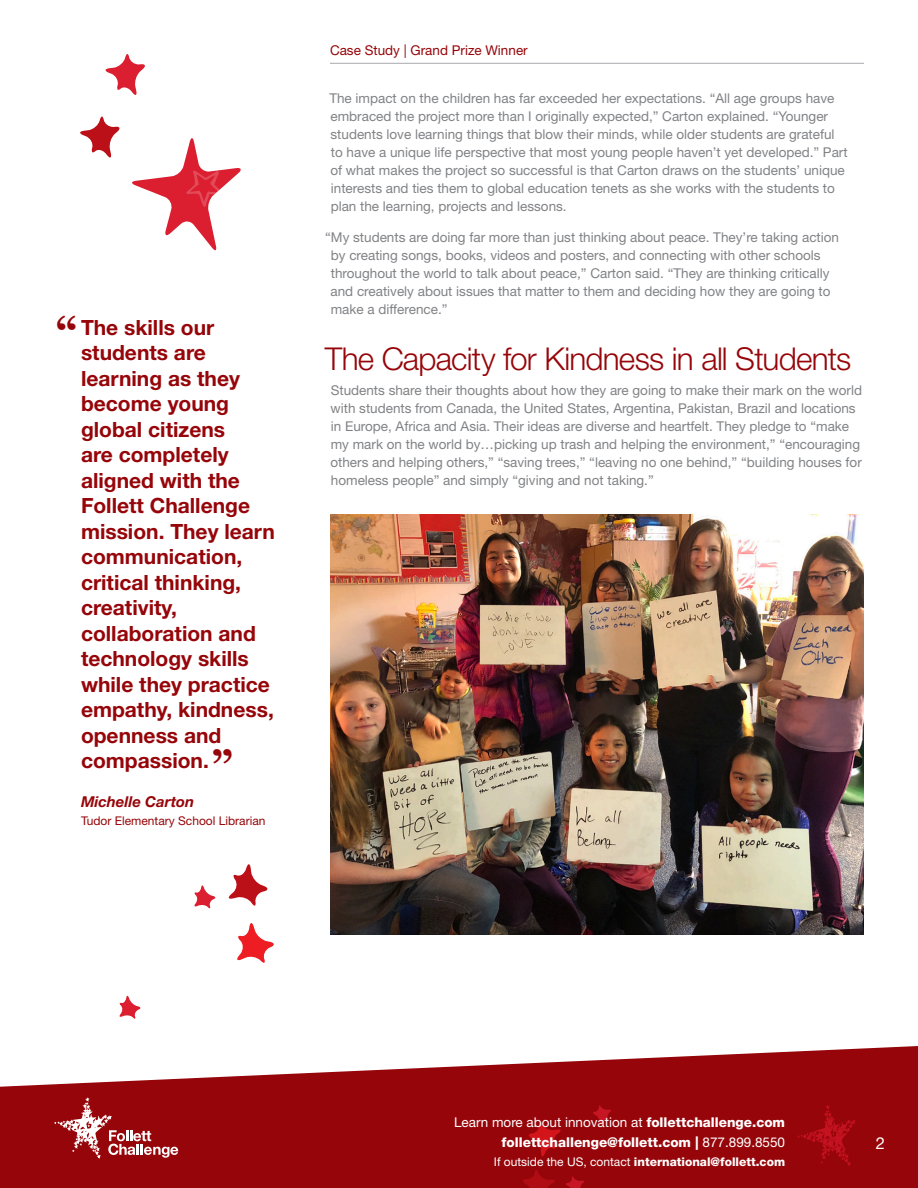
<style>
.page{position:relative;width:918px;height:1188px;background:#fff}
.page>*{position:absolute;margin:0;border:0;box-sizing:border-box;transform-origin:0 0}
.t1{font:700 42px "Georgia";color:#960509}
.big_red_hed{font:300 31.5px "Helvetica Neue LT Std";letter-spacing:-.025em;color:#960509}
.t2{font:700 21px/25.5px "Helvetica Neue LT Std";color:#960509}
.t3{font:16.5px "Helvetica Neue LT Std";color:#fff}
.t4{font:italic 700 15px "Helvetica Neue LT Std";color:#960509}
.body_page_two{font:13.5px/18px "Helvetica Neue LT Std";color:#808285}
.t5{font:800 13.5px/19.5px "Helvetica Neue LT Std";color:#fff;text-align:right}
.t6{font:13.5px "Helvetica Neue LT Std";color:#960509}
.t7{font:800 12px "Helvetica Neue LT Std";color:#fff}
.t8{font:12px "Helvetica Neue LT Std";color:#960509}
.s1{font-weight:400}
</style>
<div class="page">
<hr style="left:330px;top:63px;width:534px;height:1px;background:#a8a9ad">
<svg style="left:105px;top:54px;width:40px;height:41px"></svg>
<svg style="left:80px;top:117px;width:40px;height:41px"></svg>
<svg style="left:132px;top:138px;width:109px;height:112px"></svg>
<svg style="left:237px;top:923px;width:37px;height:40px"></svg>
<svg style="left:194px;top:885px;width:22px;height:23px"></svg>
<svg style="left:119px;top:996px;width:22px;height:23px"></svg>
<svg style="left:228px;top:864px;width:40px;height:42px"></svg>
<svg style="left:0;top:1046px;width:918px;height:142px;fill:#960509"></svg>
<svg style="left:797px;top:1105px;width:59px;height:61px;background:#9f070d"></svg>
<svg style="left:48px;top:1097px;width:132px;height:62px;background:#a83033"></svg>
<svg style="left:528px;top:1122px;width:34px;height:35px"></svg>
<svg style="left:565px;top:1176px;width:20px;height:12px"></svg>
<svg style="left:592px;top:1105px;width:20px;height:20px"></svg>
<svg style="left:522px;top:1169px;width:34px;height:19px"></svg>
<img style="left:330px;top:515px;width:534px;height:419px">
<p class="t1" style="left:56px;top:306px;width:23px">“</p>
<p class="t2" style="left:81px;top:314px;width:195px">The skills our students are learning as they become young global citizens<br>are completely aligned with the<br>Follett Challenge mission. They learn communication, critical thinking, creativity, collaboration and technology skills while they practice empathy, kindness, openness and compassion.</p>
<p class="t4" style="left:81px;top:792px;width:115px">Michelle Carton</p>
<p class="t8" style="left:81px;top:813px;width:186px">Tudor Elementary School Librarian</p>
<p class="t1" style="left:233px;top:774px;width:23px;rotate:-180deg">“</p>
<p class="t6" style="left:330px;top:42px;width:199px">Case Study | Grand Prize Winner</p>
<p class="body_page_two" style="left:329px;top:89px;width:520px">The impact on the children has far exceeded her expectations. “All age groups have embraced the project more than I originally expected,” Carton explained. “Younger students love learning things that blow their minds, while older students are grateful to have a unique life perspective that most young people haven’t yet developed.” Part of what makes the project so successful is that Carton draws on the students’ unique interests and ties them to global education tenets as she works with the students to plan the learning, projects and lessons.</p>
<p class="body_page_two" style="left:330px;top:228px;width:510px;text-indent:-5px">“My students are doing far more than just thinking about peace. They’re taking action by creating songs, books, videos and posters, and connecting with other schools throughout the world to talk about peace,” Carton said. “They are thinking critically and creatively about issues that matter to them and deciding how they are going to make a difference.”</p>
<p class="big_red_hed" style="left:325px;top:340px;width:528px">The Capacity for Kindness in all Students</p>
<p class="body_page_two" style="left:330px;top:381px;width:533px">Students share their thoughts about how they are going to make their mark on the world with students from Canada, the United States, Argentina, Pakistan, Brazil and locations in Europe, Africa and Asia. Their ideas are diverse and heartfelt. They pledge to “make my mark on the world by…picking up trash and helping the environment,” “encouraging others and helping others,” “saving trees,” “leaving no one behind,” “building houses for homeless people” and simply “giving and not taking.”</p>
<p class="t5" style="left:454px;top:1113px;width:333px"><span class="s1">Learn more about innovation at</span> follettchallenge.com follettchallenge@follett.com | <span class="s1">877.899.8550</span></p>
<p class="t7" style="left:494px;top:1155px;width:293px"><span class="s1">If outside the US, contact</span> international@follett.com</p>
<p class="t3" style="left:876px;top:1133px;width:11px">2</p>
</div>
